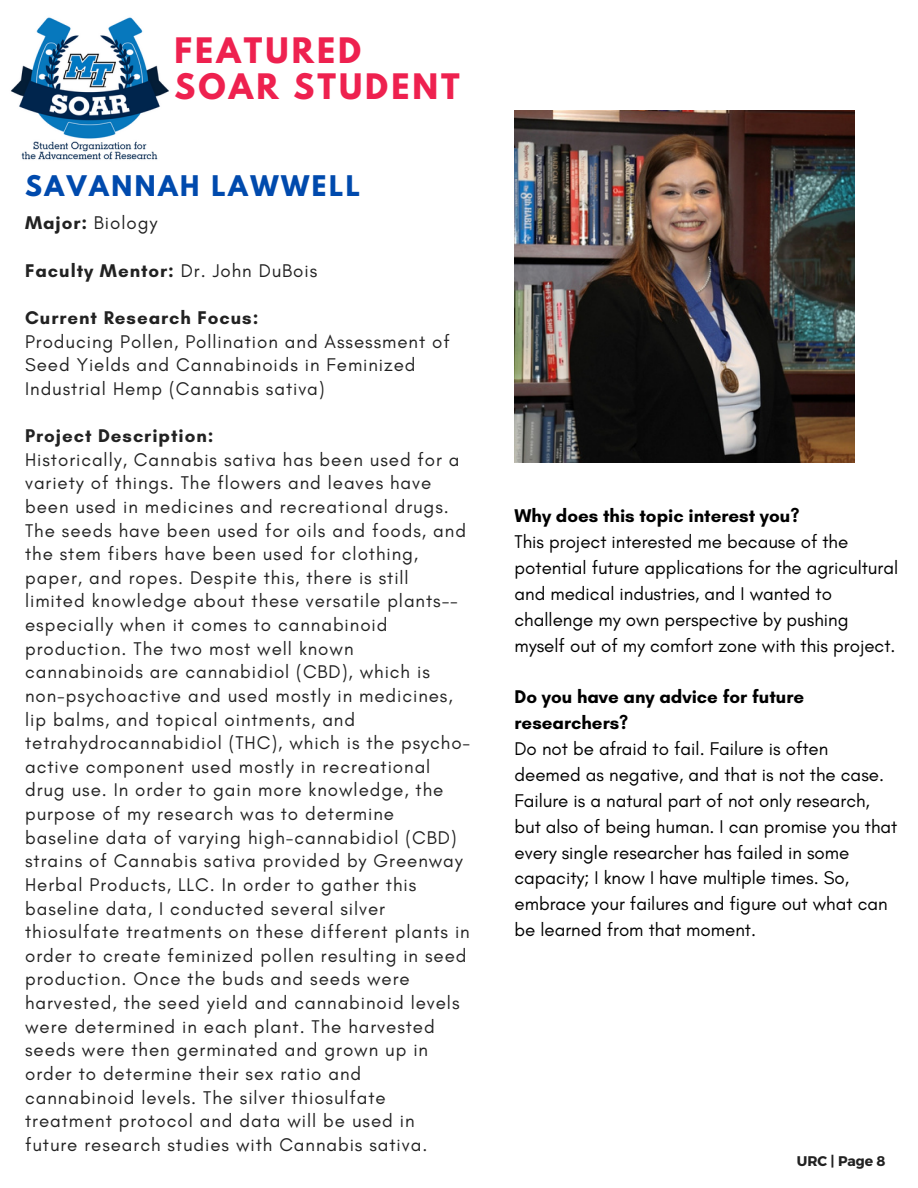
<style>
.page{position:relative;width:918px;height:1188px;background:#fff}
.page>*{position:absolute;margin:0;border:0;box-sizing:border-box;transform-origin:0 0}
.t1{font:700 31.2px/36px "League Spartan";letter-spacing:.1em;color:#ee214f}
.t2{font:700 25.2px "League Spartan";letter-spacing:.1em;color:#004aad}
.t3{font:18.75px/23.7px "Glacial Indifference";letter-spacing:.05em;color:#222}
.t4{font:18.75px/25.8px "Glacial Indifference";color:#000}
.t5{font:700 18.75px "Glacial Indifference";letter-spacing:.05em;color:#222}
.t6{font:700 18.75px/25.8px "Glacial Indifference";color:#000}
.t7{font:700 13.95px "Montserrat";color:#222}
.s1{font-weight:700}
.s2{font-weight:400}
</style>
<div class="page">
<img style="left:10px;top:17px;width:159px;height:143px">
<img style="left:515px;top:110px;width:339px;height:352px">
<h1 class="t1" style="left:174px;top:37px;width:287px">FEATURED<br>SOAR STUDENT</h1>
<h2 class="t2" style="left:25px;top:173px;width:336px">SAVANNAH LAWWELL</h2>
<p class="t3" style="left:25px;top:211px;width:134px"><span class="s1">Major:</span> Biology</p>
<p class="t5" style="left:25px;top:259px;width:294px">Faculty Mentor: <span class="s2">Dr. John DuBois</span></p>
<p class="t5" style="left:25px;top:306px;width:235px">Current Research Focus:</p>
<p class="t3" style="left:25px;top:329px;width:426px">Producing Pollen, Pollination and Assessment of<br>Seed Yields and Cannabinoids in Feminized<br>Industrial Hemp (Cannabis sativa)</p>
<p class="t5" style="left:25px;top:424px;width:190px">Project Description:</p>
<p class="t3" style="left:25px;top:447px;width:447px">Historically, Cannabis sativa has been used for a variety of things. The flowers and leaves have been used in medicines and recreational drugs.<br>The seeds have been used for oils and foods, and the stem fibers have been used for clothing, paper, and ropes. Despite this, there is still limited knowledge about these versatile plants-- especially when it comes to cannabinoid production. The two most well known cannabinoids are cannabidiol (CBD), which is non-psychoactive and used mostly in medicines, lip balms, and topical ointments, and tetrahydrocannabidiol (THC), which is the psycho&shy;active component used mostly in recreational drug use. In order to gain more knowledge, the purpose of my research was to determine baseline data of varying high-cannabidiol (CBD) strains of Cannabis sativa provided by Greenway Herbal Products, LLC. In order to gather this baseline data, I conducted several silver thiosulfate treatments on these different plants in order to create feminized pollen resulting in seed production. Once the buds and seeds were harvested, the seed yield and cannabinoid levels were determined in each plant. The harvested seeds were then germinated and grown up in order to determine their sex ratio and cannabinoid levels. The silver thiosulfate treatment protocol and data will be used in future research studies with Cannabis sativa.</p>
<p class="t6" style="left:515px;top:503px;width:287px">Why does this topic interest you?</p>
<p class="t4" style="left:515px;top:529px;width:385px">This project interested me because of the potential future applications for the agricultural and medical industries, and I wanted to challenge my own perspective by pushing myself out of my comfort zone with this project.</p>
<p class="t6" style="left:515px;top:684px;width:291px">Do you have any advice for future researchers?</p>
<p class="t4" style="left:515px;top:736px;width:384px">Do not be afraid to fail. Failure is often deemed as negative, and that is not the case.<br>Failure is a natural part of not only research, but also of being human. I can promise you that every single researcher has failed in some capacity; I know I have multiple times. So, embrace your failures and figure out what can be learned from that moment.</p>
<p class="t7" style="left:797px;top:1152px;width:90px">URC | Page 8</p>
</div>
